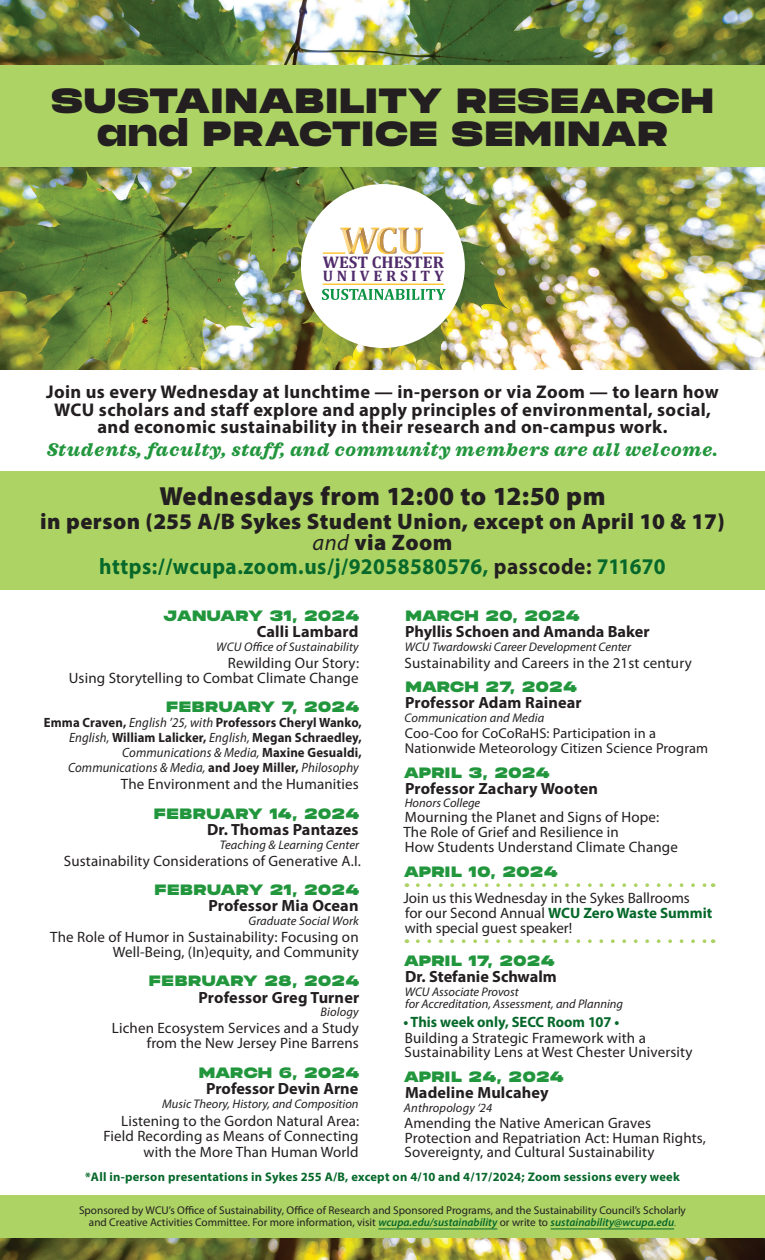
<style>
.page{position:relative;width:765px;height:1260px;background:#fff}
.page>*{position:absolute;margin:0;border:0;box-sizing:border-box;transform-origin:0 0}
.t1{font:35px/32.5px "Phonk Contrast";letter-spacing:.03em;color:#231f20;text-align:center}
.t2{font:900 26.25px "Myriad Pro";letter-spacing:.02em;color:#231f20}
.t3{font:900 22.5px/21.2px "Myriad Pro";letter-spacing:.02em;color:#231f20;text-align:center}
.t4{font:700 22.5px "Myriad Pro";letter-spacing:.025em;color:#06682a;scale:.95 1}
.t5{font:italic 800 18.75px "Sagona";letter-spacing:.04em;color:#22963d}
.t6{font:700 18.5px/17.5px "Myriad Pro";letter-spacing:.02em;color:#231f20;text-align:center}
.t7{font:700 16.88px "Cambria";color:#512c6c}
.t8{font:700 16.25px "Myriad Pro";letter-spacing:.01em;color:#231f20}
.t9{font:700 15.25px "Cambria";letter-spacing:.24em;color:#512c6c}
.t10{font:15px/15px "Myriad Pro";letter-spacing:.01em;color:#231f20}
.t11{font:15px "Phonk Contrast";letter-spacing:.04em;color:#22963d}
.t12{font:700 15px "Myriad Pro";color:#06682a}
.t13{font:15px "Phonk Contrast";letter-spacing:.02em;color:#22963d}
.t14{font:14.38px/15px "Myriad Pro";letter-spacing:.01em;color:#231f20}
.t15{font:700 13.5px/15px "Myriad Pro";letter-spacing:.01em;color:#231f20;text-align:right;scale:.95 1}
.t16{font:italic 12.5px/12.5px "Myriad Pro";color:#231f20}
.t17{font:700 12.5px "Myriad Pro";letter-spacing:.02em;color:#06682a}
.t18{font:11.25px/12.5px "Myriad Pro";color:#231f20;text-align:center}
.s1{font-weight:400;font-style:italic}
.s2{color:#231f20}
.s3{font-weight:700;color:#06682a}
.s4{font-weight:600;font-style:italic;color:#06682a}
.s5{font-weight:300}
</style>
<div class="page">
<img style="left:0;top:0;width:765px;height:370px">
<img style="left:0;top:1238px;width:765px;height:22px">
<div style="left:0;top:471px;width:765px;height:118px;background:#add365"></div>
<div style="left:0;top:1195px;width:765px;height:43px;background:#add365"></div>
<div style="left:301px;top:184px;width:164px;height:164px;background:#fff;border-radius:50%"></div>
<svg style="left:322px;top:289px;width:124px;height:11px"></svg>
<hr style="left:423px;top:252px;width:21px;height:2px;background:#fec52e">
<hr style="left:323px;top:252px;width:22px;height:2px;background:#fec52e">
<hr style="left:323px;top:284px;width:121px;height:1px;background:#fec52e">
<svg style="left:340px;top:227px;width:83px;height:27px"></svg>
<hr style="left:378px;top:1229px;width:119px;height:1px;background:#06682a">
<hr style="left:551px;top:1229px;width:123px;height:1px;background:#06682a">
<svg style="left:418px;top:883px;width:289px;height:4px"></svg>
<svg style="left:418px;top:939px;width:289px;height:4px"></svg>
<div style="left:0;top:66px;width:765px;height:101px;background:#add365"></div>
<h1 class="t1" style="left:51px;top:84px;width:664px">SUSTAINABILITY RESEARCH and PRACTICE SEMINAR</h1>
<p class="t7" style="left:323px;top:250px;width:123px">WEST CHESTER</p>
<p class="t9" style="left:323px;top:265px;width:122px">UNIVERSITY</p>
<p class="t6" style="left:46px;top:382px;width:674px">Join us every Wednesday at lunchtime — in-person or via Zoom — to learn how<br>WCU scholars and staff explore and apply principles of environmental, social, and economic sustainability in their research and on-campus work.</p>
<p class="t5" style="left:47px;top:438px;width:672px">Students, faculty, staff, and community members are all welcome.</p>
<h2 class="t2" style="left:159px;top:479px;width:448px">Wednesdays from 12:00 to 12:50 pm</h2>
<h3 class="t3" style="left:40px;top:510px;width:686px">in person (255 A/B Sykes Student Union, except on April 10 &amp; 17) <span class="s1">and</span> via Zoom</h3>
<h3 class="t4" style="left:99px;top:551px;width:598px">https://wcupa.zoom.us/j/92058580576, <span class="s2">passcode:</span> 711670</h3>
<p class="t13" style="left:164px;top:605px;width:197px">JANUARY 31, 2024</p>
<p class="t8" style="left:257px;top:621px;width:103px">Calli Lambard</p>
<p class="t16" style="left:216px;top:640px;width:144px">WCU Office of Sustainability</p>
<p class="t10" style="left:69px;top:655px;width:292px;text-align:right">Rewilding Our Story:<br>Using Storytelling to Combat Climate Change</p>
<p class="t11" style="left:166px;top:697px;width:194px">FEBRUARY 7, 2024</p>
<p class="t15" style="left:44px;top:715px;width:336px">Emma Craven, <span class="s1">English ’25, with</span> Professors Cheryl Wanko, <span class="s1">English,</span> William Lalicker, <span class="s1">English,</span> Megan Schraedley, <span class="s1">Communications &amp; Media,</span> Maxine Gesualdi, <span class="s1">Communications &amp; Media,</span> and Joey Miller, <span class="s1">Philosophy</span></p>
<p class="t10" style="left:121px;top:777px;width:240px">The Environment and the Humanities</p>
<p class="t11" style="left:154px;top:803px;width:207px">FEBRUARY 14, 2024</p>
<p class="t8" style="left:207px;top:819px;width:153px">Dr. Thomas Pantazes</p>
<p class="t16" style="left:220px;top:838px;width:141px">Teaching &amp; Learning Center</p>
<p class="t10" style="left:64px;top:853px;width:299px">Sustainability Considerations of Generative A.I.</p>
<p class="t11" style="left:154px;top:879px;width:206px">FEBRUARY 21, 2024</p>
<p class="t8" style="left:208px;top:895px;width:152px">Professor Mia Ocean</p>
<p class="t16" style="left:248px;top:914px;width:112px">Graduate Social Work</p>
<p class="t10" style="left:50px;top:929px;width:310px;text-align:right">The Role of Humor in Sustainability: Focusing on<br>Well-Being, (In)equity, and Community</p>
<p class="t11" style="left:149px;top:971px;width:212px">FEBRUARY 28, 2024</p>
<p class="t8" style="left:199px;top:987px;width:162px">Professor Greg Turner</p>
<p class="t16" style="left:321px;top:1006px;width:40px">Biology</p>
<p class="t10" style="left:112px;top:1021px;width:249px;text-align:right">Lichen Ecosystem Services and a Study from the New Jersey Pine Barrens</p>
<p class="t13" style="left:199px;top:1062px;width:162px">MARCH 6, 2024</p>
<p class="t8" style="left:206px;top:1078px;width:154px">Professor Devin Arne</p>
<p class="t16" style="left:162px;top:1097px;width:198px">Music Theory, History, and Composition</p>
<p class="t10" style="left:103px;top:1113px;width:257px;line-height:15.6px;text-align:right">Listening to the Gordon Natural Area:<br>Field Recording as Means of Connecting with the More Than Human World</p>
<p class="t11" style="left:405px;top:605px;width:176px">MARCH 20, 2024</p>
<p class="t8" style="left:405px;top:621px;width:246px">Phyllis Schoen and Amanda Baker</p>
<p class="t16" style="left:405px;top:640px;width:228px">WCU Twardowski Career Development Center</p>
<p class="t10" style="left:405px;top:655px;width:289px">Sustainability and Careers in the 21st century</p>
<p class="t11" style="left:405px;top:676px;width:173px">MARCH 27, 2024</p>
<p class="t8" style="left:405px;top:692px;width:178px">Professor Adam Rainear</p>
<p class="t16" style="left:405px;top:711px;width:141px">Communication and Media</p>
<p class="t14" style="left:405px;top:726px;width:305px">Coo-Coo for CoCoRaHS: Participation in a<br>Nationwide Meteorology Citizen Science Program</p>
<p class="t11" style="left:404px;top:762px;width:147px">APRIL 3, 2024</p>
<p class="t8" style="left:405px;top:778px;width:194px">Professor Zachary Wooten</p>
<p class="t16" style="left:405px;top:797px;width:77px">Honors College</p>
<p class="t10" style="left:403px;top:809px;width:276px">Mourning the Planet and Signs of Hope:<br>The Role of Grief and Resilience in<br>How Students Understand Climate Change</p>
<p class="t11" style="left:404px;top:861px;width:155px">APRIL 10, 2024</p>
<p class="t10" style="left:403px;top:890px;width:310px">Join us this Wednesday in the Sykes Ballrooms<br>for our Second Annual <span class="s3">WCU Zero Waste Summit </span>with special guest speaker!</p>
<p class="t11" style="left:404px;top:950px;width:152px">APRIL 17, 2024</p>
<p class="t8" style="left:405px;top:966px;width:153px">Dr. Stefanie Schwalm</p>
<p class="t16" style="left:405px;top:985px;width:220px">WCU Associate Provost<br>for Accreditation, Assessment, and Planning</p>
<p class="t12" style="left:403px;top:1012px;width:218px">• This week only, SECC Room 107 •</p>
<p class="t10" style="left:405px;top:1031px;width:290px;line-height:14.4px">Building a Strategic Framework with a<br>Sustainability Lens at West Chester University</p>
<p class="t11" style="left:404px;top:1066px;width:161px">APRIL 24, 2024</p>
<p class="t8" style="left:405px;top:1082px;width:145px">Madeline Mulcahey</p>
<p class="t16" style="left:404px;top:1101px;width:90px">Anthropology ‘24</p>
<p class="t10" style="left:404px;top:1116px;width:303px;line-height:14.4px">Amending the Native American Graves<br>Protection and Repatriation Act: Human Rights,<br>Sovereignty, and Cultural Sustainability</p>
<p class="t17" style="left:85px;top:1168px;width:596px">*All in-person presentations in Sykes 255 A/B, except on 4/10 and 4/17/2024; Zoom sessions every week</p>
<p class="t18" style="left:79px;top:1204px;width:608px">Sponsored by WCU’s Office of Sustainability, Office of Research and Sponsored Programs, and the Sustainability Council’s Scholarly and Creative Activities Committee. For more information, visit <span class="s4">wcupa.edu/sustainability</span> or write to <span class="s4">sustainability@wcupa.edu</span><span class="s5">.</span></p>
</div>
